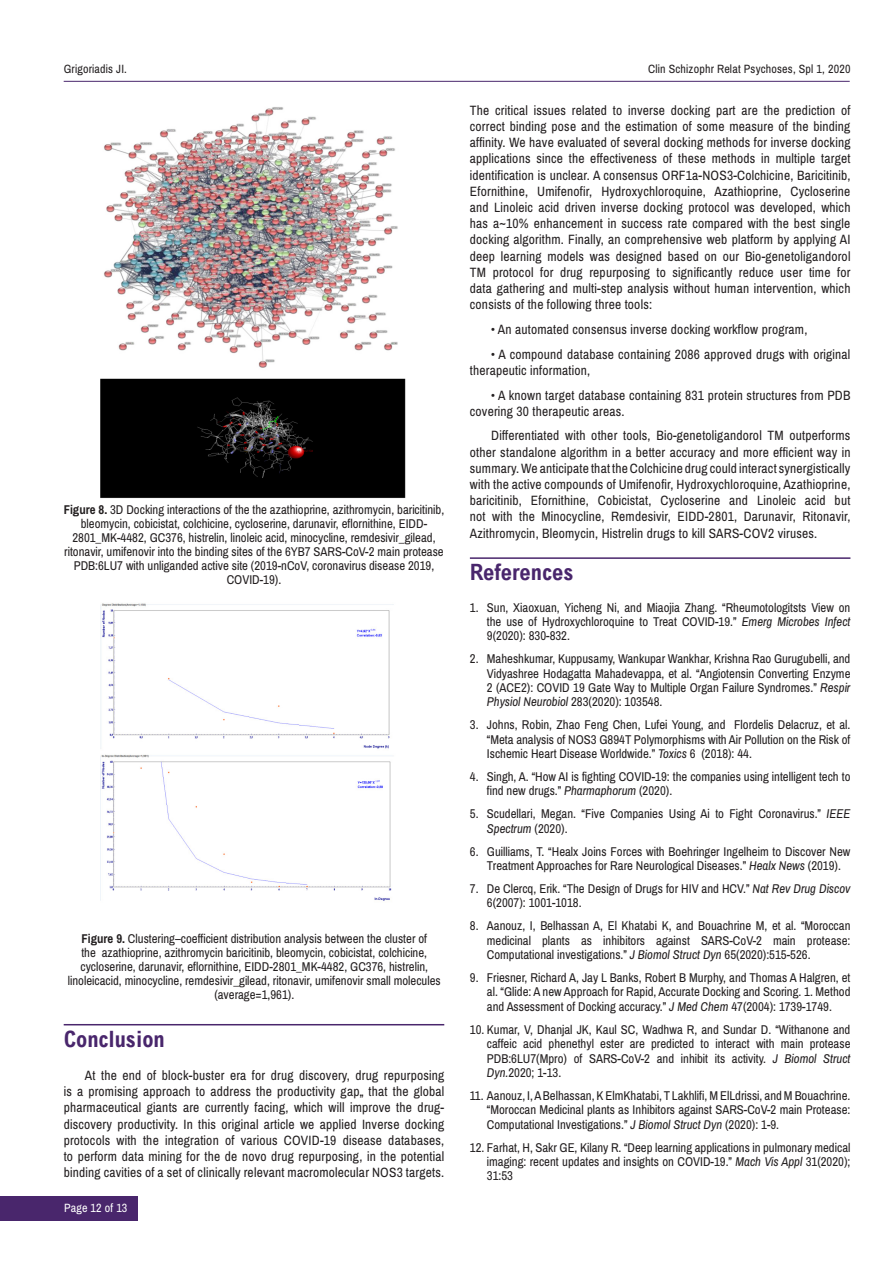
<style>
.page{position:relative;width:893px;height:1263px;background:#fff}
.page>*{position:absolute;margin:0;border:0;box-sizing:border-box;transform-origin:0 0}
.Hedding{font:700 condensed 22.5px "Arial";color:#49266c}
.t1{font:13.5px/16.2px "Archivo Narrow";letter-spacing:.015em;color:#231f20;text-align:justify}
.t2{font:12.75px/14.4px "Archivo Narrow";color:#231f20;text-align:justify}
.t3{font:12px "Archivo Narrow";letter-spacing:.015em;color:#231f20}
.t4{font:12px "Archivo Narrow";letter-spacing:.015em;color:#fff}
.s1{font-weight:700}
.s2{font-style:italic}
</style>
<div class="page">
<hr style="left:64px;top:81px;width:786px;height:1px;background:#49266c">
<div style="left:0;top:1196px;width:137px;height:24px;background:#49266c"></div>
<hr style="left:64px;top:1024px;width:380px;height:1px;background:#49266c">
<img style="left:101px;top:107px;width:305px;height:392px">
<hr style="left:470px;top:557px;width:380px;height:2px;background:#49266c">
<img style="left:101px;top:603px;width:293px;height:298px">
<p class="t3" style="left:64px;top:61px;width:65px">Grigoriadis JI.</p>
<p class="t3" style="left:648px;top:61px;width:204px">Clin Schizophr Relat Psychoses, Spl 1, 2020</p>
<p class="t2" style="left:64px;top:502px;width:382px;text-align:center"><span class="s1">Figure 8.</span> 3D Docking interactions of the the azathioprine, azithromycin, baricitinib, bleomycin, cobicistat, colchicine, cycloserine, darunavir, eflornithine, EIDD-2801_MK-4482, GC376, histrelin, linoleic acid, minocycline, remdesivir_gilead, ritonavir, umifenovir into the binding sites of the 6YB7 SARS-CoV-2 main protease PDB:6LU7 with unliganded active site (2019-nCoV, coronavirus disease 2019, COVID-19).</p>
<p class="t2" style="left:68px;top:931px;width:375px;text-align:center"><span class="s1">Figure 9.</span> Clustering–coefficient distribution analysis between the cluster of<br>the azathioprine, azithromycin baricitinib, bleomycin, cobicistat, colchicine, cycloserine, darunavir, eflornithine, EIDD-2801_MK-4482, GC376, histrelin, linoleicacid, minocycline, remdesivir_gilead, ritonavir, umifenovir small molecules (average=1,961).</p>
<p class="Hedding" style="left:64px;top:1026px;width:103px">Conclusion</p>
<p class="t1" style="left:64px;top:1067px;width:382px;text-indent:21px">At the end of block-buster era for drug discovery, drug repurposing is a promising approach to address the productivity gap„ that the global pharmaceutical giants are currently facing, which will improve the drug&shy;discovery productivity. In this original article we applied Inverse docking protocols with the integration of various COVID-19 disease databases, to perform data mining for the de novo drug repurposing, in the potential binding cavities of a set of clinically relevant macromolecular NOS3 targets.</p>
<p class="t4" style="left:64px;top:1201px;width:65px">Page 12 of 13</p>
<p class="t1" style="left:470px;top:102px;width:382px">The critical issues related to inverse docking part are the prediction of correct binding pose and the estimation of some measure of the binding affinity. We have evaluated of several docking methods for inverse docking applications since the effectiveness of these methods in multiple target identification is unclear. A consensus ORF1a-NOS3-Colchicine, Baricitinib, Efornithine, Umifenofir, Hydroxychloroquine, Azathioprine, Cycloserine and Linoleic acid driven inverse docking protocol was developed, which has a~10% enhancement in success rate compared with the best single docking algorithm. Finally, an comprehensive web platform by applying AI deep learning models was designed based on our Bio-genetoligandorol TM protocol for drug repurposing to significantly reduce user time for data gathering and multi-step analysis without human intervention, which consists of the following three tools:</p>
<p class="t1" style="left:491px;top:321px;width:318px">• An automated consensus inverse docking workflow program,</p>
<p class="t1" style="left:470px;top:346px;width:382px;text-indent:21px">• A compound database containing 2086 approved drugs with original therapeutic information,</p>
<p class="t1" style="left:470px;top:387px;width:382px;text-indent:21px">• A known target database containing 831 protein structures from PDB covering 30 therapeutic areas.</p>
<p class="t1" style="left:470px;top:428px;width:382px;text-indent:21px">Differentiated with other tools, Bio-genetoligandorol TM outperforms other standalone algorithm in a better accuracy and more efficient way in summary. We anticipate that the Colchicine drug could interact synergistically with the active compounds of Umifenofir, Hydroxychloroquine, Azathioprine, baricitinib, Efornithine, Cobicistat, Cycloserine and Linoleic acid but not with the Minocycline, Remdesivir, EIDD-2801, Darunavir, Ritonavir, Azithromycin, Bleomycin, Histrelin drugs to kill SARS-COV2 viruses.</p>
<p class="Hedding" style="left:470px;top:560px;width:105px">References</p>
<p class="t2" style="left:487px;top:600px;width:365px;text-indent:-17px">1. Sun, Xiaoxuan, Yicheng Ni, and Miaojia Zhang. “Rheumotologitsts View on the use of Hydroxychloroquine to Treat COVID-19.” <span class="s2">Emerg Microbes Infect </span>9(2020): 830-832.</p>
<p class="t2" style="left:487px;top:652px;width:365px;text-indent:-17px">2. Maheshkumar, Kuppusamy, Wankupar Wankhar, Krishna Rao Gurugubelli, and Vidyashree Hodagatta Mahadevappa, et al. “Angiotensin Converting Enzyme 2 (ACE2): COVID 19 Gate Way to Multiple Organ Failure Syndromes.” <span class="s2">Respir Physiol Neurobiol</span> 283(2020): 103548.</p>
<p class="t2" style="left:487px;top:718px;width:365px;text-indent:-17px">3. Johns, Robin, Zhao Feng Chen, Lufei Young, and Flordelis Delacruz, et al. “Meta analysis of NOS3 G894T Polymorphisms with Air Pollution on the Risk of Ischemic Heart Disease Worldwide.” <span class="s2">Toxics</span> 6 (2018): 44.</p>
<p class="t2" style="left:487px;top:770px;width:365px;text-indent:-17px">4. Singh, A. “How AI is fighting COVID-19: the companies using intelligent tech to find new drugs.” <span class="s2">Pharmaphorum</span> (2020).</p>
<p class="t2" style="left:487px;top:807px;width:365px;text-indent:-17px">5. Scudellari, Megan. “Five Companies Using Ai to Fight Coronavirus.” <span class="s2">IEEE<br>Spectrum</span> (2020).</p>
<p class="t2" style="left:470px;top:844px;width:382px;text-align:center">6. Guilliams, T. “Healx Joins Forces with Boehringer Ingelheim to Discover New<br>Treatment Approaches for Rare Neurological Diseases.” <span class="s2">Healx News</span> (2019).</p>
<p class="t2" style="left:487px;top:882px;width:365px;text-indent:-17px">7. De Clercq, Erik. “The Design of Drugs for HIV and HCV.” <span class="s2">Nat Rev Drug Discov<br></span>6(2007): 1001-1018.</p>
<p class="t2" style="left:487px;top:919px;width:365px;text-indent:-17px">8. Aanouz, I, Belhassan A, El Khatabi K, and Bouachrine M, et al. “Moroccan medicinal plants as inhibitors against SARS-CoV-2 main protease:<br>Computational investigations.” <span class="s2">J Biomol Struct Dyn</span> 65(2020):515-526.</p>
<p class="t2" style="left:487px;top:971px;width:365px;text-indent:-17px">9. Friesner, Richard A, Jay L Banks, Robert B Murphy, and Thomas A Halgren, et al. “Glide: A new Approach for Rapid, Accurate Docking and Scoring. 1. Method and Assessment of Docking accuracy.” <span class="s2">J Med Chem</span> 47(2004): 1739-1749.</p>
<p class="t2" style="left:487px;top:1022px;width:365px;text-indent:-17px">10. Kumar, V, Dhanjal JK, Kaul SC, Wadhwa R, and Sundar D. “Withanone and caffeic acid phenethyl ester are predicted to interact with main protease PDB:6LU7(Mpro) of SARS-CoV-2 and inhibit its activity. <span class="s2">J Biomol Struct Dyn.</span>2020; 1-13.</p>
<p class="t2" style="left:487px;top:1088px;width:365px;text-indent:-17px">11. Aanouz, I, A Belhassan, K ElmKhatabi, T Lakhlifi, M ElLdrissi, and M Bouachrine. “Moroccan Medicinal plants as Inhibitors against SARS-CoV-2 main Protease:<br>Computational Investigations.” <span class="s2">J Biomol Struct Dyn</span> (2020): 1-9.</p>
<p class="t2" style="left:487px;top:1140px;width:365px;text-indent:-17px">12. Farhat, H, Sakr GE, Kilany R. “Deep learning applications in pulmonary medical imaging: recent updates and insights on COVID-19.” <span class="s2">Mach Vis Appl</span> 31(2020); 31:53</p>
</div>
